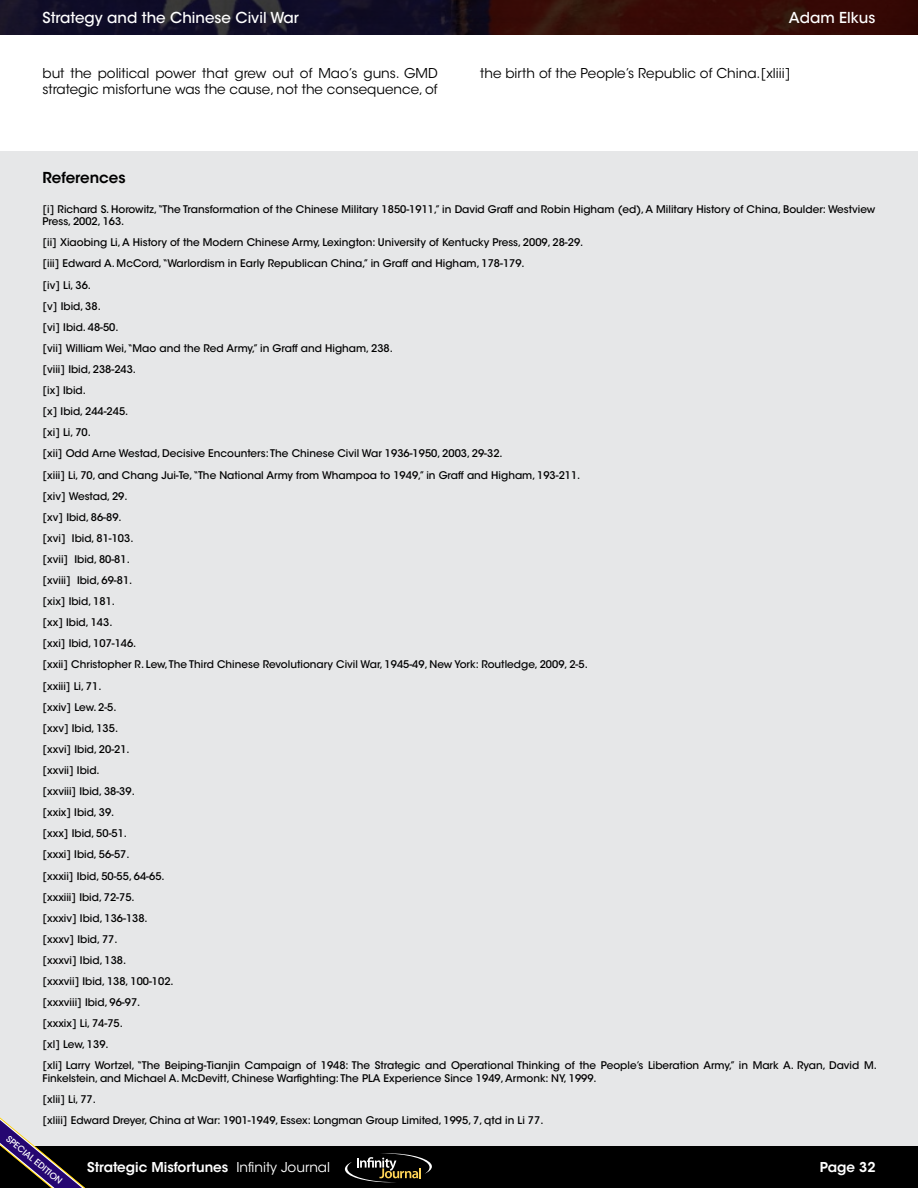
<style>
.page{position:relative;width:918px;height:1188px;background:#fff}
.page>*{position:absolute;margin:0;border:0;box-sizing:border-box;transform-origin:0 0}
.t1{font:500 15px "ITC Avant Garde Std";color:#fff}
.t2{font:600 15px "ITC Avant Garde Std";color:#000}
.t3{font:13.5px/16.2px "ITC Avant Garde Std";color:#000}
.t4{font:600 13.5px "ITC Avant Garde Std";color:#fff}
.t5{font:500 10.5px/21.1px "ITC Avant Garde Std";color:#000}
.t6{font:500 8.7px "ITC Avant Garde Std";color:#fff}
.s1{font-weight:400}
</style>
<div class="page">
<div style="left:0;top:1145px;width:918px;height:43px;background:#000"></div>
<svg style="left:345px;top:1153px;width:87px;height:29px"></svg>
<div style="left:0;top:151px;width:918px;height:994px;background:#e6e7e8"></div>
<svg style="left:0;top:0;width:918px;height:34px;background:#230e18"></svg>
<svg style="left:0;top:1117px;width:87px;height:71px"></svg>
<h1 class="t1" style="left:43px;top:8px;width:258px">Strategy and the Chinese Civil War</h1>
<h1 class="t1" style="left:789px;top:8px;width:88px">Adam Elkus</h1>
<p class="t3" style="left:43px;top:65px;width:397px">but the political power that grew out of Mao’s guns. GMD strategic misfortune was the cause, not the consequence, of</p>
<p class="t3" style="left:480px;top:65px;width:312px">the birth of the People’s Republic of China.[xliii]</p>
<h1 class="t2" style="left:43px;top:168px;width:85px">References</h1>
<p class="t5" style="left:43px;top:203px;width:834px;line-height:12.6px">[i] Richard S. Horowitz,“The Transformation of the Chinese Military 1850-1911,” in David Graff and Robin Higham (ed), A Military History of China, Boulder: Westview<br>Press, 2002, 163.</p>
<p class="t5" style="left:43px;top:232px;width:836px">[ii] Xiaobing Li, A History of the Modern Chinese Army, Lexington: University of Kentucky Press, 2009, 28-29.<br>[iii] Edward A. McCord,“Warlordism in Early Republican China,” in Graff and Higham, 178-179.<br>[iv] Li, 36.<br>[v] Ibid, 38.<br>[vi] Ibid. 48-50.<br>[vii] William Wei,“Mao and the Red Army,” in Graff and Higham, 238.<br>[viii] Ibid, 238-243.<br>[ix] Ibid.<br>[x] Ibid, 244-245.<br>[xi] Li, 70.<br>[xii] Odd Arne Westad, Decisive Encounters: The Chinese Civil War 1936-1950, 2003, 29-32.<br>[xiii] Li, 70, and Chang Jui-Te,“The National Army from Whampoa to 1949,” in Graff and Higham, 193-211.<br>[xiv] Westad, 29.<br>[xv] Ibid, 86-89.<br>[xvi] Ibid, 81-103.<br>[xvii] Ibid, 80-81.<br>[xviii] Ibid, 69-81.<br>[xix] Ibid, 181.<br>[xx] Ibid, 143.<br>[xxi] Ibid, 107-146.<br>[xxii] Christopher R. Lew, The Third Chinese Revolutionary Civil War, 1945-49, New York: Routledge, 2009, 2-5.<br>[xxiii] Li, 71.<br>[xxiv] Lew. 2-5.<br>[xxv] Ibid, 135.<br>[xxvi] Ibid, 20-21.<br>[xxvii] Ibid.<br>[xxviii] Ibid, 38-39.<br>[xxix] Ibid, 39.<br>[xxx] Ibid, 50-51.<br>[xxxi] Ibid, 56-57.<br>[xxxii] Ibid, 50-55, 64-65.<br>[xxxiii] Ibid, 72-75.<br>[xxxiv] Ibid, 136-138.<br>[xxxv] Ibid, 77.<br>[xxxvi] Ibid, 138.<br>[xxxvii] Ibid, 138, 100-102.<br>[xxxviii] Ibid, 96-97.<br>[xxxix] Li, 74-75.<br>[xl] Lew, 139.<br>[xli] Larry Wortzel, “The Beiping-Tianjin Campaign of 1948: The Strategic and Operational Thinking of the People’s Liberation Army,” in Mark A. Ryan, David M.</p>
<p class="t5" style="left:43px;top:1068px;width:556px">Finkelstein, and Michael A. McDevitt, Chinese Warfighting: The PLA Experience Since 1949, Armonk: NY, 1999. [xlii] Li, 77.<br>[xliii] Edward Dreyer, China at War: 1901-1949, Essex: Longman Group Limited, 1995, 7, qtd in Li 77.</p>
<p class="t6" style="left:11px;top:1133px;width:71px;rotate:40deg">SPECIAL EDITION</p>
<p class="t4" style="left:87px;top:1158px;width:244px">Strategic Misfortunes <span class="s1">Infinity Journal</span></p>
<p class="t4" style="left:820px;top:1158px;width:57px">Page 32</p>
</div>
